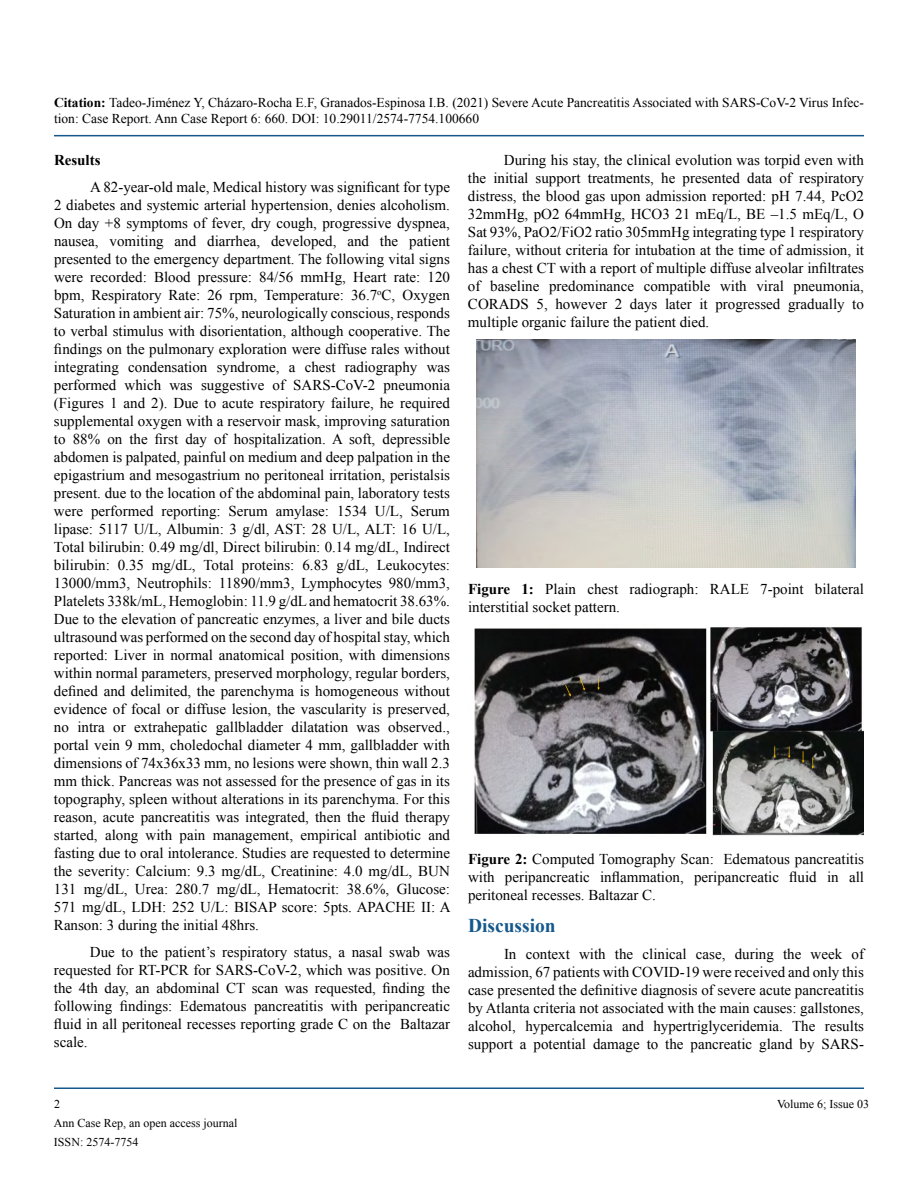
<style>
.page{position:relative;width:918px;height:1188px;background:#fff}
.page>*{position:absolute;margin:0;border:0;box-sizing:border-box;transform-origin:0 0}
.t1{font:700 19.5px "Times New Roman";color:#15588c}
.t2{font:15px/18px "Times New Roman";color:#000;text-align:justify}
.t3{font:700 15px "Times New Roman";color:#000}
.t4{font:13.5px/16.2px "Times New Roman";color:#000}
.t5{font:12px/18.9px "Times New Roman";color:#000}
.s1{font-weight:700}
</style>
<div class="page">
<hr style="left:54px;top:135px;width:810px;height:1px;background:#15588c">
<hr style="left:54px;top:1088px;width:810px;height:1px;background:#15588c">
<img style="left:477px;top:339px;width:378px;height:228px">
<img style="left:474px;top:627px;width:390px;height:209px">
<p class="t4" style="left:54px;top:94px;width:812px"><span class="s1">Citation:</span> Tadeo-Jiménez Y, Cházaro-Rocha E.F, Granados-Espinosa I.B. (2021) Severe Acute Pancreatitis Associated with SARS-CoV-2 Virus Infec&shy;tion: Case Report. Ann Case Report 6: 660. DOI: 10.29011/2574-7754.100660</p>
<p class="t3" style="left:54px;top:150px;width:48px">Results</p>
<p class="t2" style="left:54px;top:178px;width:398px;text-indent:36px">A 82-year-old male, Medical history was significant for type 2 diabetes and systemic arterial hypertension, denies alcoholism.<br>On day +8 symptoms of fever, dry cough, progressive dyspnea, nausea, vomiting and diarrhea, developed, and the patient presented to the emergency department. The following vital signs were recorded: Blood pressure: 84/56 mmHg, Heart rate: 120 bpm, Respiratory Rate: 26 rpm, Temperature: 36.7<sup>o</sup>C, Oxygen Saturation in ambient air: 75%, neurologically conscious, responds to verbal stimulus with disorientation, although cooperative. The findings on the pulmonary exploration were diffuse rales without integrating condensation syndrome, a chest radiography was performed which was suggestive of SARS-CoV-2 pneumonia (Figures 1 and 2). Due to acute respiratory failure, he required supplemental oxygen with a reservoir mask, improving saturation to 88% on the first day of hospitalization. A soft, depressible abdomen is palpated, painful on medium and deep palpation in the epigastrium and mesogastrium no peritoneal irritation, peristalsis present. due to the location of the abdominal pain, laboratory tests were performed reporting: Serum amylase: 1534 U/L, Serum lipase: 5117 U/L, Albumin: 3 g/dl, AST: 28 U/L, ALT: 16 U/L, Total bilirubin: 0.49 mg/dl, Direct bilirubin: 0.14 mg/dL, Indirect bilirubin: 0.35 mg/dL, Total proteins: 6.83 g/dL, Leukocytes:<br>13000/mm3, Neutrophils: 11890/mm3, Lymphocytes 980/mm3, Platelets 338k/mL, Hemoglobin: 11.9 g/dL and hematocrit 38.63%.<br>Due to the elevation of pancreatic enzymes, a liver and bile ducts ultrasound was performed on the second day of hospital stay, which reported: Liver in normal anatomical position, with dimensions within normal parameters, preserved morphology, regular borders, defined and delimited, the parenchyma is homogeneous without evidence of focal or diffuse lesion, the vascularity is preserved, no intra or extrahepatic gallbladder dilatation was observed., portal vein 9 mm, choledochal diameter 4 mm, gallbladder with dimensions of 74x36x33 mm, no lesions were shown, thin wall 2.3 mm thick. Pancreas was not assessed for the presence of gas in its topography, spleen without alterations in its parenchyma. For this reason, acute pancreatitis was integrated, then the fluid therapy started, along with pain management, empirical antibiotic and fasting due to oral intolerance. Studies are requested to determine the severity: Calcium: 9.3 mg/dL, Creatinine: 4.0 mg/dL, BUN 131 mg/dL, Urea: 280.7 mg/dL, Hematocrit: 38.6%, Glucose:<br>571 mg/dL, LDH: 252 U/L: BISAP score: 5pts. APACHE II: A Ranson: 3 during the initial 48hrs.</p>
<p class="t2" style="left:54px;top:943px;width:398px;text-indent:36px">Due to the patient’s respiratory status, a nasal swab was requested for RT-PCR for SARS-CoV-2, which was positive. On the 4th day, an abdominal CT scan was requested, finding the following findings: Edematous pancreatitis with peripancreatic fluid in all peritoneal recesses reporting grade C on the Baltazar scale.</p>
<p class="t2" style="left:468px;top:151px;width:398px;text-indent:36px">During his stay, the clinical evolution was torpid even with the initial support treatments, he presented data of respiratory distress, the blood gas upon admission reported: pH 7.44, PcO2<br>32mmHg, pO2 64mmHg, HCO3 21 mEq/L, BE –1.5 mEq/L, O Sat 93%, PaO2/FiO2 ratio 305mmHg integrating type 1 respiratory failure, without criteria for intubation at the time of admission, it has a chest CT with a report of multiple diffuse alveolar infiltrates of baseline predominance compatible with viral pneumonia, CORADS 5, however 2 days later it progressed gradually to multiple organic failure the patient died.</p>
<p class="t2" style="left:468px;top:580px;width:398px"><span class="s1">Figure 1:</span> Plain chest radiograph: RALE 7-point bilateral interstitial socket pattern.</p>
<p class="t2" style="left:468px;top:850px;width:398px"><span class="s1">Figure 2:</span> Computed Tomography Scan: Edematous pancreatitis with peripancreatic inflammation, peripancreatic fluid in all peritoneal recesses. Baltazar C.</p>
<h1 class="t1" style="left:468px;top:912px;width:89px">Discussion</h1>
<p class="t2" style="left:468px;top:945px;width:398px;text-indent:36px">In context with the clinical case, during the week of admission, 67 patients with COVID-19 were received and only this case presented the definitive diagnosis of severe acute pancreatitis by Atlanta criteria not associated with the main causes: gallstones, alcohol, hypercalcemia and hypertriglyceridemia. The results support a potential damage to the pancreatic gland by SARS-</p>
<p class="t5" style="left:54px;top:1094px;width:7px">2</p>
<p class="t5" style="left:777px;top:1094px;width:94px">Volume 6; Issue 03</p>
<p class="t5" style="left:54px;top:1114px;width:185px">Ann Case Rep, an open access journal<br>ISSN: 2574-7754</p>
</div>
